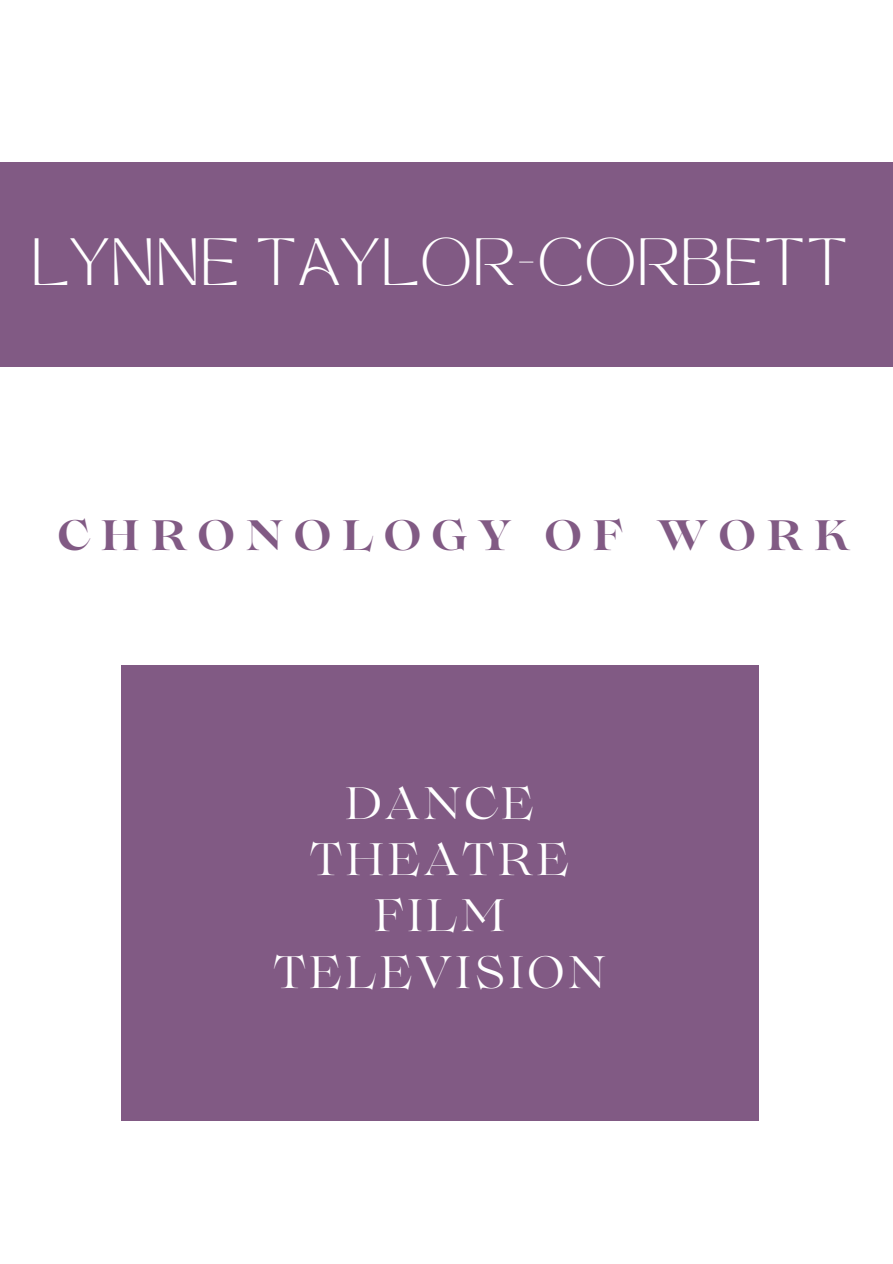
<style>
.page{position:relative;width:893px;height:1264px;background:#fff}
.page>*{position:absolute;margin:0;border:0;box-sizing:border-box;transform-origin:0 0}
.t1{font:46.65px "TAN MONCHERI Regular";letter-spacing:.025em;color:#fff}
.t2{font:45.3px "Lovelace";letter-spacing:.07em;color:#fff}
.t3{font:700 42.45px "Lovelace";letter-spacing:.255em;color:#815a84}
</style>
<div class="page">
<div style="left:0;top:162px;width:892px;height:205px;background:#815a84"></div>
<div style="left:121px;top:665px;width:637px;height:455px;background:#815a84"></div>
<p class="t1" style="left:31px;top:238px;width:818px">LYNNE TAYLOR-CORBETT</p>
<p class="t3" style="left:58px;top:519px;width:793px">CHRONOLOGY OF WORK</p>
<p class="t2" style="left:345px;top:785px;width:191px">DANCE</p>
<p class="t2" style="left:310px;top:841px;width:261px">THEATRE</p>
<p class="t2" style="left:373px;top:897px;width:133px">FILM</p>
<p class="t2" style="left:273px;top:954px;width:333px">TELEVISION</p>
</div>
